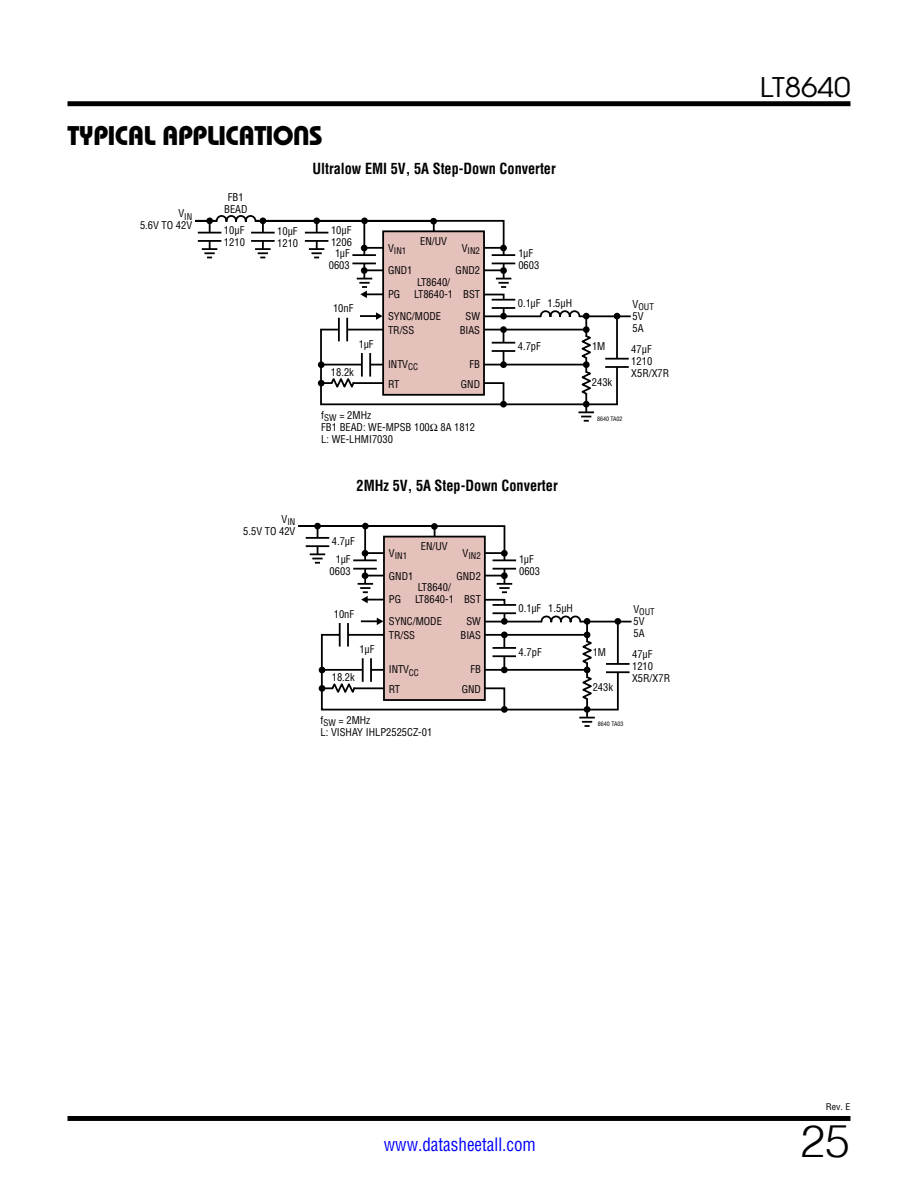
<style>
.page{position:relative;width:918px;height:1188px;background:#fff}
.page>*{position:absolute;margin:0;border:0;box-sizing:border-box;transform-origin:0 0}
.t1{font:300 45px "Helvetica";color:#000}
.t2{font:27px "Linear Bauhaus";letter-spacing:-.02em;color:#000}
.t3{font:27px "Avant Garde";color:#000;scale:1.1 1}
.t4{font:18px "Linear Helv Cond";color:#00f;scale:.95 1}
.t5{font:700 15px "Linear Helv Cond";color:#000;scale:.95 1}
.t6{font:10.5px/12px "Linear Helv Cond";color:#000}
.t7{font:9px "Linear Helv Cond";color:#000}
.t8{font:9px "Linear Helv Cond";color:#000;scale:1.1 1}
.t9{font:6px "Linear Helv Cond";color:#000}
</style>
<div class="page">
<div style="left:68px;top:1116px;width:782px;height:5px;background:#000"></div>
<div style="left:68px;top:101px;width:782px;height:5px;background:#000"></div>
<hr style="left:389px;top:315px;width:242px;height:2px;background:#000">
<hr style="left:605px;top:358px;width:24px;height:2px;background:#000">
<hr style="left:605px;top:366px;width:24px;height:2px;background:#000">
<svg style="left:195px;top:215px;width:425px;height:207px"></svg>
<hr style="left:586px;top:623px;width:2px;height:101px;background:#000">
<hr style="left:390px;top:621px;width:242px;height:1px;background:#000">
<div style="left:584px;top:706px;width:6px;height:7px;background:#000;border-radius:50%"></div>
<div style="left:614px;top:618px;width:7px;height:7px;background:#000;border-radius:50%"></div>
<hr style="left:606px;top:663px;width:24px;height:2px;background:#000">
<hr style="left:606px;top:671px;width:24px;height:2px;background:#000">
<div style="left:314px;top:523px;width:7px;height:6px;background:#000;border-radius:50%"></div>
<div style="left:362px;top:523px;width:7px;height:6px;background:#000;border-radius:50%"></div>
<svg style="left:579px;top:717px;width:16px;height:10px"></svg>
<svg style="left:298px;top:524px;width:322px;height:187px"></svg>
<h2 class="t2" style="left:68px;top:119px;width:257px">TYPICAL APPLICATIONS</h2>
<p class="t7" style="left:178px;top:211px;width:15px"><sup>V</sup>IN</p>
<p class="t6" style="left:140px;top:219px;width:54px">5.6V TO 42V</p>
<p class="t6" style="left:224px;top:191px;width:25px;text-align:center">FB1<br>BEAD</p>
<p class="t6" style="left:224px;top:224px;width:22px">10µF<br>1210</p>
<p class="t6" style="left:277px;top:225px;width:22px">10µF<br>1210</p>
<p class="t7" style="left:282px;top:516px;width:15px"><sup>V</sup>IN</p>
<p class="t6" style="left:243px;top:525px;width:54px">5.5V TO 42V</p>
<h3 class="t5" style="left:312px;top:160px;width:258px">Ultralow EMI 5V, 5A Step-Down Converter</h3>
<p class="t6" style="left:331px;top:224px;width:22px">10µF<br>1206</p>
<p class="t6" style="left:420px;top:235px;width:28px">EN/UV</p>
<p class="t7" style="left:388px;top:245px;width:20px"><sup>V</sup>IN1</p>
<p class="t7" style="left:462px;top:245px;width:20px"><sup>V</sup>IN2</p>
<p class="t6" style="left:329px;top:248px;width:23px;text-align:center">1µF<br>0603</p>
<p class="t6" style="left:518px;top:248px;width:22px">1µF<br>0603</p>
<p class="t6" style="left:388px;top:264px;width:26px">GND1</p>
<p class="t6" style="left:456px;top:264px;width:26px">GND2</p>
<p class="t6" style="left:333px;top:302px;width:22px">10nF</p>
<p class="t6" style="left:359px;top:338px;width:16px">1µF</p>
<p class="t6" style="left:331px;top:366px;width:25px">18.2k</p>
<p class="t6" style="left:388px;top:288px;width:14px">PG</p>
<p class="t6" style="left:414px;top:276px;width:40px">LT8640/<br>LT8640-1</p>
<p class="t6" style="left:463px;top:288px;width:18px">BST</p>
<p class="t6" style="left:388px;top:310px;width:55px">SYNC/MODE</p>
<p class="t6" style="left:466px;top:310px;width:16px">SW</p>
<p class="t6" style="left:388px;top:324px;width:28px">TR/SS</p>
<p class="t6" style="left:460px;top:324px;width:22px">BIAS</p>
<p class="t6" style="left:388px;top:358px;width:32px">INTV<sub>CC</sub></p>
<p class="t6" style="left:470px;top:358px;width:12px">FB</p>
<p class="t6" style="left:388px;top:378px;width:13px">RT</p>
<p class="t6" style="left:461px;top:378px;width:21px">GND</p>
<p class="t6" style="left:321px;top:409px;width:155px">f<sub>SW</sub> = 2MHz<br>FB1 BEAD: WE-MPSB 100Ω 8A 1812<br>L: WE-LHMI7030</p>
<p class="t6" style="left:547px;top:297px;width:26px">1.5µH</p>
<p class="t6" style="left:518px;top:297px;width:24px">0.1µF</p>
<p class="t6" style="left:518px;top:340px;width:25px">4.7pF</p>
<p class="t6" style="left:592px;top:340px;width:15px">1M</p>
<p class="t6" style="left:631px;top:343px;width:39px">47µF<br>1210<br>X5R/X7R</p>
<p class="t7" style="left:633px;top:301px;width:23px"><sup>V</sup>OUT</p>
<p class="t6" style="left:633px;top:310px;width:13px">5V<br>5A</p>
<p class="t6" style="left:592px;top:376px;width:22px">243k</p>
<p class="t9" style="left:597px;top:415px;width:27px">8640 TA02</p>
<h3 class="t5" style="left:357px;top:476px;width:213px">2MHz 5V, 5A Step-Down Converter</h3>
<p class="t6" style="left:332px;top:536px;width:25px">4.7µF</p>
<p class="t6" style="left:421px;top:540px;width:28px">EN/UV</p>
<p class="t7" style="left:389px;top:550px;width:20px"><sup>V</sup>IN1</p>
<p class="t7" style="left:463px;top:550px;width:20px"><sup>V</sup>IN2</p>
<p class="t6" style="left:330px;top:554px;width:23px;text-align:center">1µF<br>0603</p>
<p class="t6" style="left:519px;top:554px;width:22px">1µF<br>0603</p>
<p class="t6" style="left:389px;top:570px;width:26px">GND1</p>
<p class="t6" style="left:456px;top:570px;width:26px">GND2</p>
<p class="t6" style="left:334px;top:608px;width:22px">10nF</p>
<p class="t6" style="left:360px;top:643px;width:16px">1µF</p>
<p class="t6" style="left:332px;top:671px;width:25px">18.2k</p>
<p class="t6" style="left:389px;top:594px;width:14px">PG</p>
<p class="t6" style="left:415px;top:582px;width:40px">LT8640/<br>LT8640-1</p>
<p class="t6" style="left:464px;top:594px;width:18px">BST</p>
<p class="t6" style="left:389px;top:616px;width:55px">SYNC/MODE</p>
<p class="t6" style="left:466px;top:616px;width:16px">SW</p>
<p class="t6" style="left:389px;top:629px;width:28px">TR/SS</p>
<p class="t6" style="left:461px;top:629px;width:22px">BIAS</p>
<p class="t6" style="left:389px;top:664px;width:32px">INTV<sub>CC</sub></p>
<p class="t6" style="left:470px;top:664px;width:12px">FB</p>
<p class="t6" style="left:389px;top:683px;width:13px">RT</p>
<p class="t6" style="left:462px;top:683px;width:21px">GND</p>
<p class="t6" style="left:321px;top:714px;width:113px">f<sub>SW</sub> = 2MHz<br>L: VISHAY IHLP2525CZ-01</p>
<p class="t6" style="left:548px;top:602px;width:26px">1.5µH</p>
<p class="t6" style="left:519px;top:602px;width:24px">0.1µF</p>
<p class="t6" style="left:519px;top:646px;width:25px">4.7pF</p>
<p class="t6" style="left:632px;top:648px;width:39px">47µF<br>1210<br>X5R/X7R</p>
<p class="t7" style="left:633px;top:606px;width:23px"><sup>V</sup>OUT</p>
<p class="t6" style="left:633px;top:615px;width:13px">5V<br>5A</p>
<p class="t6" style="left:593px;top:646px;width:15px">1M</p>
<p class="t6" style="left:593px;top:681px;width:22px">243k</p>
<p class="t9" style="left:598px;top:721px;width:27px">8640 TA03</p>
<h2 class="t3" style="left:760px;top:70px;width:84px">LT8640</h2>
<h3 class="t4" style="left:384px;top:1133px;width:161px">www.datasheetall.com</h3>
<p class="t8" style="left:826px;top:1102px;width:24px">Rev. E</p>
<h1 class="t1" style="left:800px;top:1103px;width:52px">25</h1>
</div>
